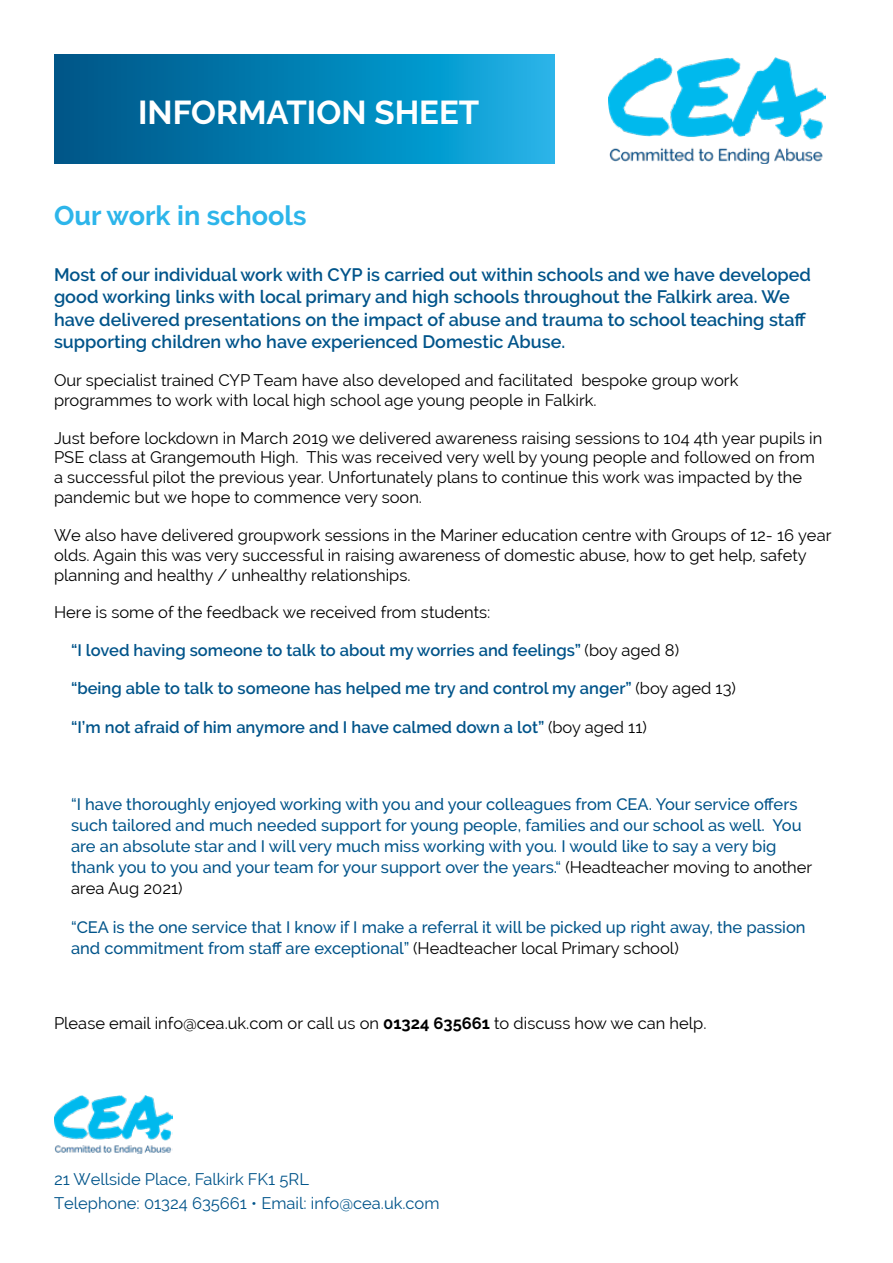
<style>
.page{position:relative;width:893px;height:1263px;background:#fff}
.page>*{position:absolute;margin:0;border:0;box-sizing:border-box;transform-origin:0 0}
.t1{font:700 33px "Raleway";color:#fff}
.t2{font:700 27px "Raleway";color:#2db5ea}
.t3{font:600 18px/22.5px "Raleway";color:#00548a}
.t4{font:16.5px/19.8px "Raleway";color:#000}
.t5{font:500 16.5px/21px "Raleway";color:#00548a}
.t6{font:600 16.5px "Raleway";color:#00548a}
.t7{font:16.5px/24px "Raleway";color:#00548a}
.s1{font-weight:400;color:#000}
.s2{font-weight:700}
</style>
<div class="page">
<img style="left:54px;top:1096px;width:119px;height:57px">
<svg style="left:54px;top:54px;width:500px;height:110px;background:#0582b5"></svg>
<img style="left:608px;top:58px;width:217px;height:106px">
<h1 class="t1" style="left:138px;top:94px;width:343px">INFORMATION SHEET</h1>
<h2 class="t2" style="left:54px;top:200px;width:254px">Our work in schools</h2>
<p class="t3" style="left:54px;top:263px;width:758px">Most of our individual work with CYP is carried out within schools and we have developed good working links with local primary and high schools throughout the Falkirk area. We have delivered presentations on the impact of abuse and trauma to school teaching staff supporting children who have experienced Domestic Abuse.</p>
<p class="t4" style="left:54px;top:370px;width:686px">Our specialist trained CYP Team have also developed and facilitated bespoke group work programmes to work with local high school age young people in Falkirk.</p>
<p class="t4" style="left:54px;top:428px;width:770px">Just before lockdown in March 2019 we delivered awareness raising sessions to 104 4th year pupils in PSE class at Grangemouth High. This was received very well by young people and followed on from a successful pilot the previous year. Unfortunately plans to continue this work was impacted by the pandemic but we hope to commence very soon.</p>
<p class="t4" style="left:54px;top:525px;width:779px">We also have delivered groupwork sessions in the Mariner education centre with Groups of 12- 16 year olds. Again this was very successful in raising awareness of domestic abuse, how to get help, safety planning and healthy / unhealthy relationships.</p>
<p class="t4" style="left:54px;top:602px;width:438px">Here is some of the feedback we received from students:</p>
<p class="t6" style="left:71px;top:641px;width:610px">“I loved having someone to talk to about my worries and feelings” <span class="s1">(boy aged 8)</span></p>
<p class="t6" style="left:71px;top:679px;width:666px">“being able to talk to someone has helped me try and control my anger” <span class="s1">(boy aged 13)</span></p>
<p class="t6" style="left:71px;top:718px;width:577px">“I’m not afraid of him anymore and I have calmed down a lot” <span class="s1">(boy aged 11)</span></p>
<p class="t5" style="left:71px;top:793px;width:743px">“I have thoroughly enjoyed working with you and your colleagues from CEA. Your service offers such tailored and much needed support for young people, families and our school as well. You are an absolute star and I will very much miss working with you. I would like to say a very big thank you to you and your team for your support over the years.“ <span class="s1">(Headteacher moving to another area Aug 2021)</span></p>
<p class="t5" style="left:71px;top:916px;width:736px">“CEA is the one service that I know if I make a referral it will be picked up right away, the passion and commitment from staff are exceptional” <span class="s1">(Headteacher local Primary school)</span></p>
<p class="t4" style="left:54px;top:1014px;width:654px">Please email info@cea.uk.com or call us on <span class="s2">01324 635661</span> to discuss how we can help.</p>
<p class="t7" style="left:54px;top:1167px;width:387px">21 Wellside Place, Falkirk FK1 5RL<br>Telephone: 01324 635661 • Email: info@cea.uk.com</p>
</div>
